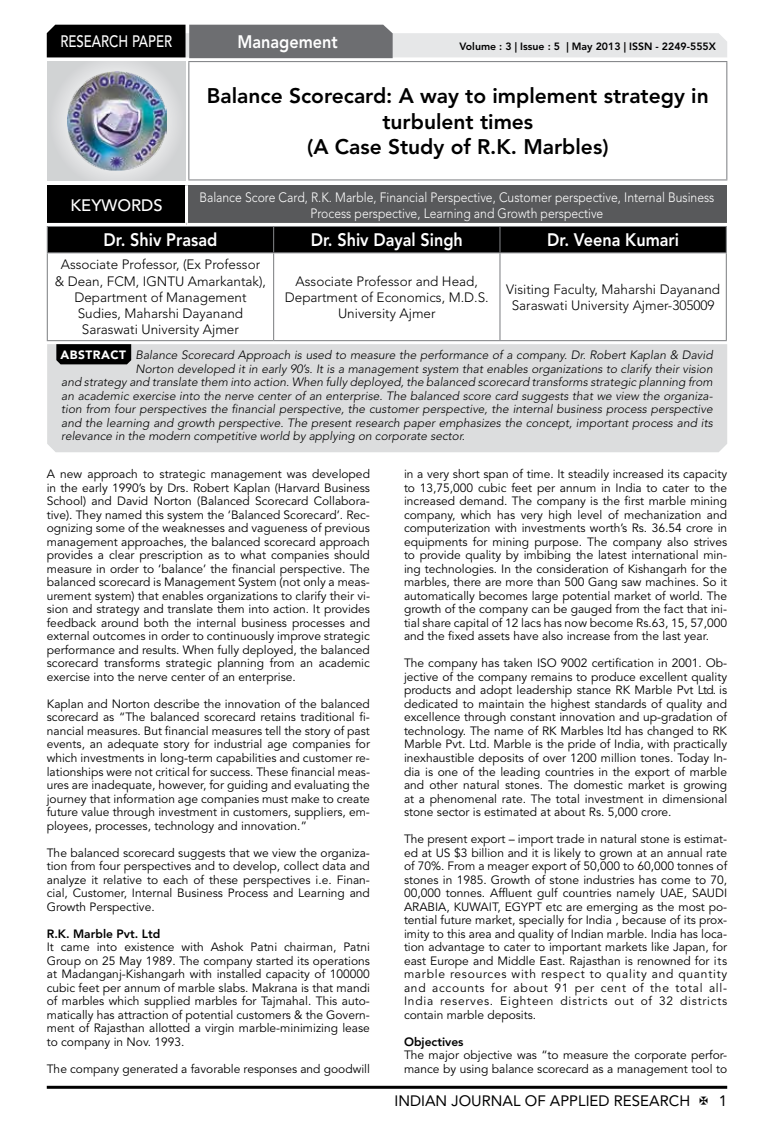
<style>
.page{position:relative;width:774px;height:1136px;background:#fff}
.page>*{position:absolute;margin:0;border:0;box-sizing:border-box;transform-origin:0 0}
.t1{font:800 21px/25.2px "Avenir LT Std";color:#000;text-align:center}
.t2{font:800 18px "Avenir LT Std";color:#fff;scale:.9 1}
.t3{font:500 16.5px "Avenir LT Std";color:#fff;scale:.8 1}
.t4{font:500 16.5px "Avenir LT Std";color:#fff}
.t5{font:15px "Avenir LT Std";color:#000}
.t6{font:300 13.5px/16.2px "Avenir LT Std";color:#000;text-align:center}
.t7{font:300 13.5px/16.2px "Avenir LT Std";color:#fff;text-align:center;scale:.9 1}
.t8{font:12px/13.5px "Avenir LT Std";color:#000;text-align:justify}
.t9{font:italic 300 12px "Avenir LT Std";color:#000}
.t10{font:800 12px "Avenir LT Std";color:#000}
.t11{font:800 10.5px "Avenir LT Std";color:#000}
.s1{font-weight:900;font-style:normal;color:#fff}
</style>
<div class="page">
<hr style="left:47px;top:1085px;width:680px;height:3px;background:#000">
<div style="left:48px;top:62px;width:137px;height:118px;background:linear-gradient(to right,#d9dadb,#d9dadb)"></div>
<img style="left:68px;top:71px;width:99px;height:100px">
<svg style="left:47px;top:25px;width:680px;height:33px;background:#979899"></svg>
<hr style="left:188px;top:61px;width:539px;height:1px;background:#808285">
<hr style="left:188px;top:62px;width:1px;height:117px;background:#808285">
<hr style="left:726px;top:62px;width:1px;height:117px;background:#808285">
<hr style="left:188px;top:179px;width:539px;height:1px;background:#808285">
<div style="left:47px;top:226px;width:680px;height:26px;background:#000"></div>
<hr style="left:47px;top:252px;width:227px;height:1px;background:#808285">
<hr style="left:47px;top:253px;width:1px;height:87px;background:#808285">
<hr style="left:274px;top:252px;width:226px;height:1px;background:#808285">
<hr style="left:273px;top:253px;width:1px;height:87px;background:#808285">
<hr style="left:500px;top:252px;width:227px;height:1px;background:#808285">
<hr style="left:499px;top:253px;width:1px;height:87px;background:#808285">
<hr style="left:726px;top:253px;width:1px;height:87px;background:#808285">
<hr style="left:47px;top:340px;width:227px;height:1px;background:#808285">
<hr style="left:274px;top:340px;width:226px;height:1px;background:#808285">
<hr style="left:500px;top:340px;width:227px;height:1px;background:#808285">
<div style="left:47px;top:185px;width:139px;height:39px;background:#000"></div>
<div style="left:186px;top:185px;width:541px;height:39px;background:#58595b"></div>
<hr style="left:185px;top:185px;width:3px;height:38px;background:#fff">
<hr style="left:47px;top:223px;width:139px;height:3px;background:#fff">
<hr style="left:186px;top:223px;width:541px;height:3px;background:#fff">
<div style="left:47px;top:344px;width:680px;height:108px;background:#dcddde"></div>
<svg style="left:56px;top:344px;width:75px;height:20px"></svg>
<h3 class="t3" style="left:60px;top:32px;width:139px">RESEARCH PAPER</h3>
<h2 class="t2" style="left:237px;top:31px;width:113px">Management</h2>
<p class="t11" style="left:459px;top:41px;width:258px">Volume : 3 | Issue : 5 | May 2013 | ISSN - 2249-555X</p>
<h1 class="t1" style="left:207px;top:84px;width:503px">Balance Scorecard: A way to implement strategy in turbulent times<br>(A Case Study of R.K. Marbles)</h1>
<h3 class="t4" style="left:71px;top:196px;width:94px">KEYWORDS</h3>
<p class="t7" style="left:199px;top:189px;width:574px">Balance Score Card, R.K. Marble, Financial Perspective, Customer perspective, Internal Business<br>Process perspective, Learning and Growth perspective</p>
<h2 class="t2" style="left:104px;top:229px;width:128px">Dr. Shiv Prasad</h2>
<h2 class="t2" style="left:311px;top:229px;width:171px">Dr. Shiv Dayal Singh</h2>
<h2 class="t2" style="left:547px;top:229px;width:148px">Dr. Veena Kumari</h2>
<p class="t6" style="left:55px;top:257px;width:213px">Associate Professor, (Ex Professor &amp; Dean, FCM, IGNTU Amarkantak),<br>Department of Management<br>Sudies, Maharshi Dayanand<br>Saraswati University Ajmer</p>
<p class="t6" style="left:285px;top:273px;width:205px">Associate Professor and Head,<br>Department of Economics, M.D.S.<br>University Ajmer</p>
<p class="t6" style="left:506px;top:281px;width:216px">Visiting Faculty, Maharshi Dayanand<br>Saraswati University Ajmer-305009</p>
<p class="t9" style="left:61px;top:348px;width:654px"><span class="s1">ABSTRACT</span> Balance Scorecard Approach is used to measure the performance of a company. Dr. Robert Kaplan &amp; David</p>
<p class="t9" style="left:135px;top:361px;width:579px">Norton developed it in early 90’s. It is a management system that enables organizations to clarify their vision</p>
<p class="t9" style="left:61px;top:375px;width:653px">and strategy and translate them into action. When fully deployed, the balanced scorecard transforms strategic planning from</p>
<p class="t9" style="left:61px;top:388px;width:653px">an academic exercise into the nerve center of an enterprise. The balanced score card suggests that we view the organiza-</p>
<p class="t9" style="left:61px;top:402px;width:653px">tion from four perspectives the financial perspective, the customer perspective, the internal business process perspective</p>
<p class="t9" style="left:61px;top:415px;width:653px">and the learning and growth perspective. The present research paper emphasizes the concept, important process and its</p>
<p class="t9" style="left:61px;top:429px;width:405px">relevance in the modern competitive world by applying on corporate sector.</p>
<p class="t8" style="left:47px;top:467px;width:325px">A new approach to strategic management was developed in the early 1990’s by Drs. Robert Kaplan (Harvard Business School) and David Norton (Balanced Scorecard Collabora&shy;tive). They named this system the ‘Balanced Scorecard’. Rec&shy;ognizing some of the weaknesses and vagueness of previous management approaches, the balanced scorecard approach provides a clear prescription as to what companies should measure in order to ‘balance’ the financial perspective. The balanced scorecard is Management System (not only a meas&shy;urement system) that enables organizations to clarify their vi&shy;sion and strategy and translate them into action. It provides feedback around both the internal business processes and external outcomes in order to continuously improve strategic performance and results. When fully deployed, the balanced scorecard transforms strategic planning from an academic exercise into the nerve center of an enterprise.</p>
<p class="t8" style="left:47px;top:697px;width:325px">Kaplan and Norton describe the innovation of the balanced scorecard as “The balanced scorecard retains traditional fi&shy;nancial measures. But financial measures tell the story of past events, an adequate story for industrial age companies for which investments in long-term capabilities and customer re&shy;lationships were not critical for success. These financial meas&shy;ures are inadequate, however, for guiding and evaluating the journey that information age companies must make to create future value through investment in customers, suppliers, em&shy;ployees, processes, technology and innovation.”</p>
<p class="t8" style="left:47px;top:845px;width:325px">The balanced scorecard suggests that we view the organiza&shy;tion from four perspectives and to develop, collect data and analyze it relative to each of these perspectives i.e. Finan&shy;cial, Customer, Internal Business Process and Learning and Growth Perspective.</p>
<p class="t10" style="left:47px;top:926px;width:115px">R.K. Marble Pvt. Ltd</p>
<p class="t8" style="left:47px;top:940px;width:325px">It came into existence with Ashok Patni chairman, Patni Group on 25 May 1989. The company started its operations at Madanganj-Kishangarh with installed capacity of 100000 cubic feet per annum of marble slabs. Makrana is that mandi of marbles which supplied marbles for Tajmahal. This auto&shy;matically has attraction of potential customers &amp; the Govern&shy;ment of Rajasthan allotted a virgin marble-minimizing lease to company in Nov. 1993.</p>
<p class="t8" style="left:47px;top:1061px;width:325px">The company generated a favorable responses and goodwill</p>
<p class="t8" style="left:404px;top:467px;width:325px">in a very short span of time. It steadily increased its capacity to 13,75,000 cubic feet per annum in India to cater to the increased demand. The company is the first marble mining company, which has very high level of mechanization and computerization with investments worth’s Rs. 36.54 crore in equipments for mining purpose. The company also strives to provide quality by imbibing the latest international min&shy;ing technologies. In the consideration of Kishangarh for the marbles, there are more than 500 Gang saw machines. So it automatically becomes large potential market of world. The growth of the company can be gauged from the fact that ini&shy;tial share capital of 12 lacs has now become Rs.63, 15, 57,000 and the fixed assets have also increase from the last year.</p>
<p class="t8" style="left:404px;top:656px;width:325px">The company has taken ISO 9002 certification in 2001. Ob&shy;jective of the company remains to produce excellent quality products and adopt leadership stance RK Marble Pvt Ltd. is dedicated to maintain the highest standards of quality and excellence through constant innovation and up-gradation of technology. The name of RK Marbles ltd has changed to RK Marble Pvt. Ltd. Marble is the pride of India, with practically inexhaustible deposits of over 1200 million tones. Today In&shy;dia is one of the leading countries in the export of marble and other natural stones. The domestic market is growing at a phenomenal rate. The total investment in dimensional stone sector is estimated at about Rs. 5,000 crore.</p>
<p class="t8" style="left:404px;top:832px;width:325px">The present export – import trade in natural stone is estimat&shy;ed at US $3 billion and it is likely to grown at an annual rate of 70%. From a meager export of 50,000 to 60,000 tonnes of stones in 1985. Growth of stone industries has come to 70, 00,000 tonnes. Affluent gulf countries namely UAE, SAUDI ARABIA, KUWAIT, EGYPT etc are emerging as the most po&shy;tential future market, specially for India , because of its prox&shy;imity to this area and quality of Indian marble. India has loca&shy;tion advantage to cater to important markets like Japan, for east Europe and Middle East. Rajasthan is renowned for its marble resources with respect to quality and quantity and accounts for about 91 per cent of the total all-India reserves. Eighteen districts out of 32 districts contain marble deposits.</p>
<p class="t10" style="left:404px;top:1034px;width:61px">Objectives</p>
<p class="t8" style="left:404px;top:1048px;width:325px">The major objective was “to measure the corporate perfor&shy;mance by using balance scorecard as a management tool to</p>
<p class="t5" style="left:394px;top:1091px;width:297px">INDIAN JOURNAL OF APPLIED RESEARCH</p>
<p class="t5" style="left:719px;top:1091px;width:10px">1</p>
</div>
